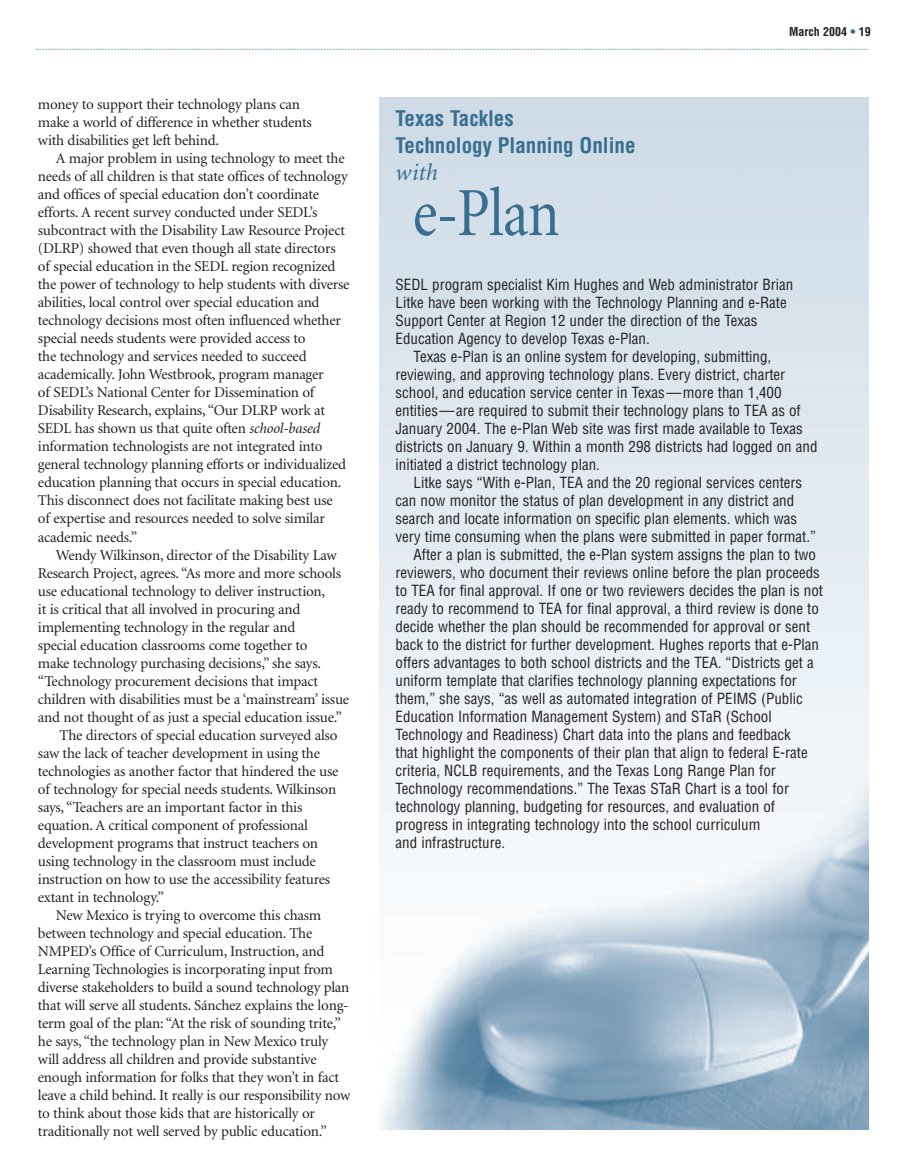
<style>
.page{position:relative;width:905px;height:1175px;background:#fff}
.page>*{position:absolute;margin:0;border:0;box-sizing:border-box;transform-origin:0 0}
.t1{font:69px "Minion";color:#386e8f;scale:.85 1}
.t2{font:italic 24px "Minion";color:#386e8f}
.t3{font:700 condensed 21px/27px "Helvetica";color:#386e8f}
.t4{font:15px/18px "Minion";letter-spacing:-.015em;color:#231f20}
.t5{font:condensed 15px/18px "Helvetica";color:#231f20}
.t6{font:700 condensed 12px "Helvetica";color:#231f20}
.s1{font-style:italic}
.s2{color:#386e8f}
</style>
<div class="page">
<img style="left:380px;top:98px;width:488px;height:1032px">
<svg style="left:36px;top:49px;width:833px;height:1px"></svg>
<p class="t4" style="left:38px;top:97px;width:275px">money to support their technology plans can make a world of difference in whether students with disabilities get left behind.</p>
<p class="t4" style="left:38px;top:151px;width:313px;text-indent:18px">A major problem in using technology to meet the needs of all children is that state offices of technology and offices of special education don’t coordinate efforts. A recent survey conducted under SEDL’s subcontract with the Disability Law Resource Project (DLRP) showed that even though all state directors of special education in the SEDL region recognized the power of technology to help students with diverse abilities, local control over special education and technology decisions most often influenced whether special needs students were provided access to<br>the technology and services needed to succeed academically. John Westbrook, program manager<br>of SEDL’s National Center for Dissemination of Disability Research, explains, “Our DLRP work at SEDL has shown us that quite often <span class="s1">school-based </span>information technologists are not integrated into general technology planning efforts or individualized education planning that occurs in special education.<br>This disconnect does not facilitate making best use<br>of expertise and resources needed to solve similar academic needs.”</p>
<p class="t4" style="left:56px;top:547px;width:282px">Wendy Wilkinson, director of the Disability Law</p>
<p class="t4" style="left:38px;top:565px;width:305px">Research Project, agrees. “As more and more schools</p>
<p class="t4" style="left:38px;top:583px;width:289px">use educational technology to deliver instruction,</p>
<p class="t4" style="left:38px;top:601px;width:264px">it is critical that all involved in procuring and</p>
<p class="t4" style="left:38px;top:619px;width:259px">implementing technology in the regular and</p>
<p class="t4" style="left:38px;top:637px;width:271px">special education classrooms come together to</p>
<p class="t4" style="left:38px;top:655px;width:284px">make technology purchasing decisions,” she says.</p>
<p class="t4" style="left:38px;top:673px;width:282px">“Technology procurement decisions that impact</p>
<p class="t4" style="left:38px;top:691px;width:313px">children with disabilities must be a ‘mainstream’ issue</p>
<p class="t4" style="left:38px;top:709px;width:306px">and not thought of as just a special education issue.”</p>
<p class="t4" style="left:59px;top:727px;width:279px">The directors of special education surveyed also</p>
<p class="t4" style="left:38px;top:745px;width:283px">saw the lack of teacher development in using the</p>
<p class="t4" style="left:38px;top:763px;width:302px">technologies as another factor that hindered the use</p>
<p class="t4" style="left:38px;top:781px;width:300px">of technology for special needs students. Wilkinson</p>
<p class="t4" style="left:38px;top:799px;width:266px">says, “Teachers are an important factor in this</p>
<p class="t4" style="left:38px;top:817px;width:271px">equation. A critical component of professional</p>
<p class="t4" style="left:38px;top:835px;width:282px">development programs that instruct teachers on</p>
<p class="t4" style="left:38px;top:853px;width:279px">using technology in the classroom must include</p>
<p class="t4" style="left:38px;top:871px;width:294px">instruction on how to use the accessibility features</p>
<p class="t4" style="left:38px;top:889px;width:128px">extant in technology.”</p>
<p class="t4" style="left:56px;top:907px;width:267px">New Mexico is trying to overcome this chasm</p>
<p class="t4" style="left:38px;top:925px;width:276px">between technology and special education. The</p>
<p class="t4" style="left:38px;top:943px;width:288px">NMPED’s Office of Curriculum, Instruction, and</p>
<p class="t4" style="left:38px;top:961px;width:296px">Learning Technologies is incorporating input from</p>
<p class="t4" style="left:38px;top:979px;width:313px">diverse stakeholders to build a sound technology plan</p>
<p class="t4" style="left:38px;top:997px;width:312px">that will serve all students. Sánchez explains the long-</p>
<p class="t4" style="left:38px;top:1015px;width:304px">term goal of the plan: “At the risk of sounding trite,”</p>
<p class="t4" style="left:38px;top:1033px;width:292px">he says, “the technology plan in New Mexico truly</p>
<p class="t4" style="left:38px;top:1051px;width:280px">will address all children and provide substantive</p>
<p class="t4" style="left:38px;top:1069px;width:303px">enough information for folks that they won’t in fact</p>
<p class="t4" style="left:38px;top:1087px;width:314px">leave a child behind. It really is our responsibility now</p>
<p class="t4" style="left:38px;top:1105px;width:278px">to think about those kids that are historically or</p>
<p class="t4" style="left:38px;top:1123px;width:290px">traditionally not well served by public education.”</p>
<h3 class="t3" style="left:395px;top:106px;width:241px">Texas Tackles<br>Technology Planning Online</h3>
<h2 class="t2" style="left:395px;top:163px;width:44px">with</h2>
<h1 class="t1" style="left:412px;top:186px;width:174px">e-Plan</h1>
<p class="t6" style="left:789px;top:25px;width:83px">March 2004 <span class="s2">•</span> 19</p>
<p class="t5" style="left:395px;top:276px;width:399px">SEDL program specialist Kim Hughes and Web administrator Brian Litke have been working with the Technology Planning and e-Rate Support Center at Region 12 under the direction of the Texas Education Agency to develop Texas e-Plan.</p>
<p class="t5" style="left:395px;top:348px;width:423px;text-indent:18px">Texas e-Plan is an online system for developing, submitting, reviewing, and approving technology plans. Every district, charter school, and education service center in Texas—more than 1,400 entities—are required to submit their technology plans to TEA as of January 2004. The e-Plan Web site was first made available to Texas districts on January 9. Within a month 298 districts had logged on and initiated a district technology plan.</p>
<p class="t5" style="left:413px;top:474px;width:390px">Litke says “With e-Plan, TEA and the 20 regional services centers</p>
<p class="t5" style="left:395px;top:492px;width:400px">can now monitor the status of plan development in any district and</p>
<p class="t5" style="left:395px;top:510px;width:403px">search and locate information on specific plan elements. which was</p>
<p class="t5" style="left:395px;top:528px;width:422px">very time consuming when the plans were submitted in paper format.”</p>
<p class="t5" style="left:413px;top:546px;width:404px">After a plan is submitted, the e-Plan system assigns the plan to two</p>
<p class="t5" style="left:395px;top:564px;width:426px">reviewers, who document their reviews online before the plan proceeds</p>
<p class="t5" style="left:395px;top:582px;width:429px">to TEA for final approval. If one or two reviewers decides the plan is not</p>
<p class="t5" style="left:395px;top:600px;width:425px">ready to recommend to TEA for final approval, a third review is done to</p>
<p class="t5" style="left:395px;top:618px;width:416px">decide whether the plan should be recommended for approval or sent</p>
<p class="t5" style="left:395px;top:636px;width:425px">back to the district for further development. Hughes reports that e-Plan</p>
<p class="t5" style="left:395px;top:654px;width:420px">offers advantages to both school districts and the TEA. “Districts get a</p>
<p class="t5" style="left:395px;top:672px;width:403px">uniform template that clarifies technology planning expectations for</p>
<p class="t5" style="left:395px;top:690px;width:408px">them,” she says, “as well as automated integration of PEIMS (Public</p>
<p class="t5" style="left:395px;top:708px;width:378px">Education Information Management System) and STaR (School</p>
<p class="t5" style="left:395px;top:726px;width:397px">Technology and Readiness) Chart data into the plans and feedback</p>
<p class="t5" style="left:395px;top:744px;width:413px">that highlight the components of their plan that align to federal E-rate</p>
<p class="t5" style="left:395px;top:762px;width:382px">criteria, NCLB requirements, and the Texas Long Range Plan for</p>
<p class="t5" style="left:395px;top:780px;width:395px">Technology recommendations.” The Texas STaR Chart is a tool for</p>
<p class="t5" style="left:395px;top:798px;width:381px">technology planning, budgeting for resources, and evaluation of</p>
<p class="t5" style="left:395px;top:816px;width:366px">progress in integrating technology into the school curriculum</p>
<p class="t5" style="left:395px;top:834px;width:111px">and infrastructure.</p>
</div>
